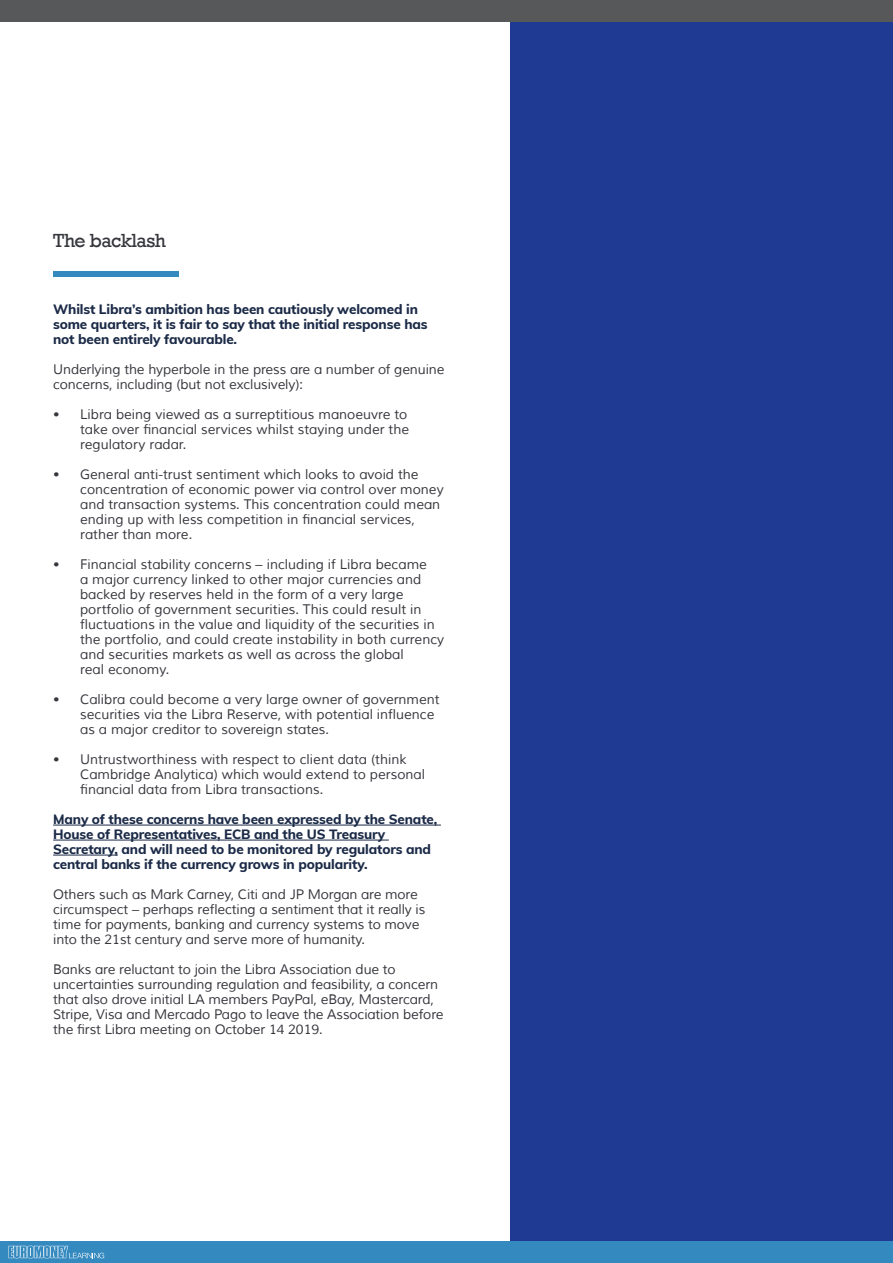
<style>
.page{position:relative;width:893px;height:1263px;background:#fff}
.page>*{position:absolute;margin:0;border:0;box-sizing:border-box;transform-origin:0 0}
.t1{font:19.5px "Rockwell";letter-spacing:-.03em;color:#36373d}
.t2{font:13.5px/15px "Muli";color:#36373d}
.t3{font:800 13.5px/15px "Muli";letter-spacing:-.01em;color:#1b2a47}
</style>
<div class="page">
<div style="left:510px;top:22px;width:383px;height:1219px;background:#1f3a93"></div>
<div style="left:53px;top:271px;width:126px;height:6px;background:#3489bf"></div>
<hr style="left:53px;top:825px;width:388px;height:1px;background:#1b2a47">
<hr style="left:53px;top:840px;width:336px;height:1px;background:#1b2a47">
<hr style="left:53px;top:855px;width:65px;height:1px;background:#1b2a47">
<div style="left:0;top:1241px;width:893px;height:22px;background:#3489bf"></div>
<div style="left:0;top:0;width:893px;height:22px;background:#57585a"></div>
<svg style="left:9px;top:1246px;width:95px;height:12px"></svg>
<p class="t1" style="left:53px;top:229px;width:114px">The backlash</p>
<p class="t3" style="left:53px;top:301px;width:376px">Whilst Libra’s ambition has been cautiously welcomed in some quarters, it is fair to say that the initial response has not been entirely favourable.</p>
<p class="t2" style="left:53px;top:362px;width:393px">Underlying the hyperbole in the press are a number of genuine concerns, including (but not exclusively):</p>
<p class="t2" style="left:80px;top:407px;width:331px;text-indent:-27px">• Libra being viewed as a surreptitious manoeuvre to take over financial services whilst staying under the regulatory radar.</p>
<p class="t2" style="left:80px;top:467px;width:365px;text-indent:-27px">• General anti-trust sentiment which looks to avoid the concentration of economic power via control over money and transaction systems. This concentration could mean ending up with less competition in financial services, rather than more.</p>
<p class="t2" style="left:80px;top:557px;width:366px;text-indent:-27px">• Financial stability concerns – including if Libra became<br>a major currency linked to other major currencies and backed by reserves held in the form of a very large portfolio of government securities. This could result in fluctuations in the value and liquidity of the securities in the portfolio, and could create instability in both currency and securities markets as well as across the global<br>real economy.</p>
<p class="t2" style="left:80px;top:692px;width:361px;text-indent:-27px">• Calibra could become a very large owner of government securities via the Libra Reserve, with potential influence as a major creditor to sovereign states.</p>
<p class="t2" style="left:80px;top:752px;width:346px;text-indent:-27px">• Untrustworthiness with respect to client data (think<br>Cambridge Analytica) which would extend to personal financial data from Libra transactions.</p>
<p class="t3" style="left:53px;top:811px;width:386px">Many of these concerns have been expressed by the Senate, House of Representatives, ECB and the US Treasury Secretary, and will need to be monitored by regulators and central banks if the currency grows in popularity.</p>
<p class="t2" style="left:53px;top:887px;width:374px">Others such as Mark Carney, Citi and JP Morgan are more circumspect – perhaps reflecting a sentiment that it really is time for payments, banking and currency systems to move into the 21st century and serve more of humanity.</p>
<p class="t2" style="left:53px;top:962px;width:392px">Banks are reluctant to join the Libra Association due to uncertainties surrounding regulation and feasibility, a concern that also drove initial LA members PayPal, eBay, Mastercard, Stripe, Visa and Mercado Pago to leave the Association before the first Libra meeting on October 14 2019.</p>
</div>
